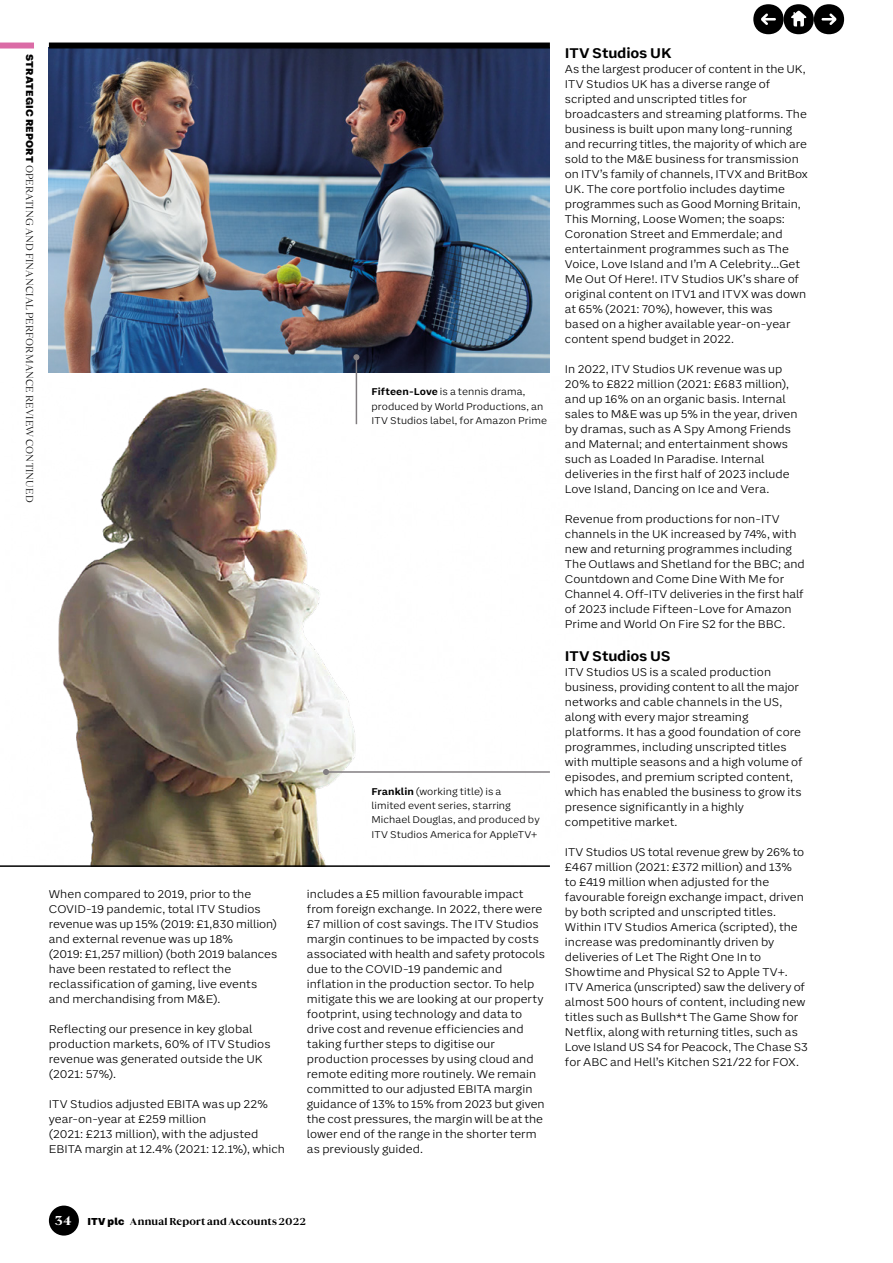
<style>
.page{position:relative;width:893px;height:1263px;background:#fff}
.page>*{position:absolute;margin:0;border:0;box-sizing:border-box;transform-origin:0 0}
.t1{font:700 15px "ITV Text Sans";letter-spacing:-.01em;color:#000}
.t2{font:300 12px/15px "ITV Text Sans";letter-spacing:.005em;color:#000}
.t3{font:300 10.5px/14.2px "ITV Text Sans";letter-spacing:.01em;color:#000}
.t4{font:300 10.5px "ITV Display Serif";letter-spacing:.015em;color:#000}
.t5{font:700 10.5px "ITV Display Serif";letter-spacing:.015em;color:#000}
.s1{font-family:"ITV Display Sans";font-weight:900}
.s2{font-weight:700}
.s3{font-size:13.5px;color:#fff}
</style>
<div class="page">
<img style="left:49px;top:49px;width:501px;height:324px">
<img style="left:58px;top:376px;width:300px;height:489px">
<hr style="left:356px;top:357px;width:1px;height:67px;background:#827e81">
<svg style="left:353px;top:354px;width:6px;height:6px"></svg>
<hr style="left:326px;top:771px;width:224px;height:2px;background:#827e81">
<svg style="left:323px;top:769px;width:6px;height:6px"></svg>
<hr style="left:0;top:865px;width:550px;height:2px;background:#000">
<div style="left:49px;top:43px;width:501px;height:6px;background:#000"></div>
<div style="left:49px;top:1205px;width:30px;height:30px;background:#000;border-radius:50%"></div>
<div style="left:784px;top:4px;width:30px;height:30px;background:#000;border-radius:50%"></div>
<svg style="left:791px;top:11px;width:15px;height:15px"></svg>
<div style="left:814px;top:4px;width:30px;height:30px;background:#000;border-radius:50%"></div>
<svg style="left:821px;top:13px;width:15px;height:12px"></svg>
<div style="left:753px;top:4px;width:31px;height:30px;background:#000;border-radius:50%"></div>
<svg style="left:761px;top:13px;width:15px;height:12px"></svg>
<div style="left:0;top:43px;width:34px;height:6px;background:#db6ba6"></div>
<p class="t4" style="left:35px;top:54px;width:450px;rotate:90deg"><span class="s1">STRATEGIC REPORT</span> OPERATING AND FINANCIAL PERFORMANCE REVIEW CONTINUED</p>
<p class="t2" style="left:49px;top:886px;width:230px">When compared to 2019, prior to the COVID‑19 pandemic, total ITV Studios revenue was up 15% (2019: £1,830 million) and external revenue was up 18%<br>(2019: £1,257 million) (both 2019 balances have been restated to reflect the reclassification of gaming, live events and merchandising from M&amp;E).</p>
<p class="t2" style="left:49px;top:1021px;width:223px">Reflecting our presence in key global production markets, 60% of ITV Studios revenue was generated outside the UK (2021: 57%).</p>
<p class="t2" style="left:49px;top:1096px;width:238px">ITV Studios adjusted EBITA was up 22% year‑on‑year at £259 million<br>(2021: £213 million), with the adjusted EBITA margin at 12.4% (2021: 12.1%), which</p>
<p class="t3" style="left:371px;top:385px;width:177px"><span class="s2">Fifteen‑Love</span> is a tennis drama, produced by World Productions, an<br>ITV Studios label, for Amazon Prime</p>
<p class="t3" style="left:371px;top:784px;width:170px"><span class="s2">Franklin</span> (working title) is a<br>limited event series, starring<br>Michael Douglas, and produced by<br>ITV Studios America for AppleTV+</p>
<p class="t2" style="left:307px;top:886px;width:240px">includes a £5 million favourable impact from foreign exchange. In 2022, there were £7 million of cost savings. The ITV Studios margin continues to be impacted by costs associated with health and safety protocols due to the COVID‑19 pandemic and inflation in the production sector. To help mitigate this we are looking at our property footprint, using technology and data to drive cost and revenue efficiencies and taking further steps to digitise our production processes by using cloud and remote editing more routinely. We remain committed to our adjusted EBITA margin guidance of 13% to 15% from 2023 but given the cost pressures, the margin will be at the lower end of the range in the shorter term as previously guided.</p>
<p class="t1" style="left:565px;top:43px;width:108px">ITV Studios UK</p>
<p class="t2" style="left:565px;top:61px;width:244px">As the largest producer of content in the UK, ITV Studios UK has a diverse range of scripted and unscripted titles for broadcasters and streaming platforms. The business is built upon many long‑running and recurring titles, the majority of which are sold to the M&amp;E business for transmission on ITV’s family of channels, ITVX and BritBox UK. The core portfolio includes daytime programmes such as Good Morning Britain, This Morning, Loose Women; the soaps:<br>Coronation Street and Emmerdale; and entertainment programmes such as The Voice, Love Island and I’m A Celebrity…Get Me Out Of Here!. ITV Studios UK’s share of original content on ITV1 and ITVX was down at 65% (2021: 70%), however, this was based on a higher available year‑on‑year content spend budget in 2022.</p>
<p class="t2" style="left:565px;top:361px;width:234px">In 2022, ITV Studios UK revenue was up 20% to £822 million (2021: £683 million), and up 16% on an organic basis. Internal sales to M&amp;E was up 5% in the year, driven by dramas, such as A Spy Among Friends and Maternal; and entertainment shows such as Loaded In Paradise. Internal deliveries in the first half of 2023 include Love Island, Dancing on Ice and Vera.</p>
<p class="t2" style="left:565px;top:511px;width:241px">Revenue from productions for non‑ITV channels in the UK increased by 74%, with new and returning programmes including The Outlaws and Shetland for the BBC; and Countdown and Come Dine With Me for Channel 4. Off‑ITV deliveries in the first half of 2023 include Fifteen‑Love for Amazon Prime and World On Fire S2 for the BBC.</p>
<p class="t1" style="left:565px;top:646px;width:107px">ITV Studios US</p>
<p class="t2" style="left:565px;top:664px;width:239px">ITV Studios US is a scaled production business, providing content to all the major networks and cable channels in the US, along with every major streaming platforms. It has a good foundation of core programmes, including unscripted titles with multiple seasons and a high volume of episodes, and premium scripted content, which has enabled the business to grow its presence significantly in a highly competitive market.</p>
<p class="t2" style="left:565px;top:844px;width:245px">ITV Studios US total revenue grew by 26% to £467 million (2021: £372 million) and 13%<br>to £419 million when adjusted for the favourable foreign exchange impact, driven by both scripted and unscripted titles.<br>Within ITV Studios America (scripted), the increase was predominantly driven by deliveries of Let The Right One In to Showtime and Physical S2 to Apple TV+.<br>ITV America (unscripted) saw the delivery of almost 500 hours of content, including new titles such as Bullsh*t The Game Show for Netflix, along with returning titles, such as Love Island US S4 for Peacock, The Chase S3 for ABC and Hell’s Kitchen S21/22 for FOX.</p>
<p class="t5" style="left:55px;top:1215px;width:253px"><span class="s3">34</span> <span class="s1">ITV plc</span> Annual Report and Accounts 2022</p>
</div>
